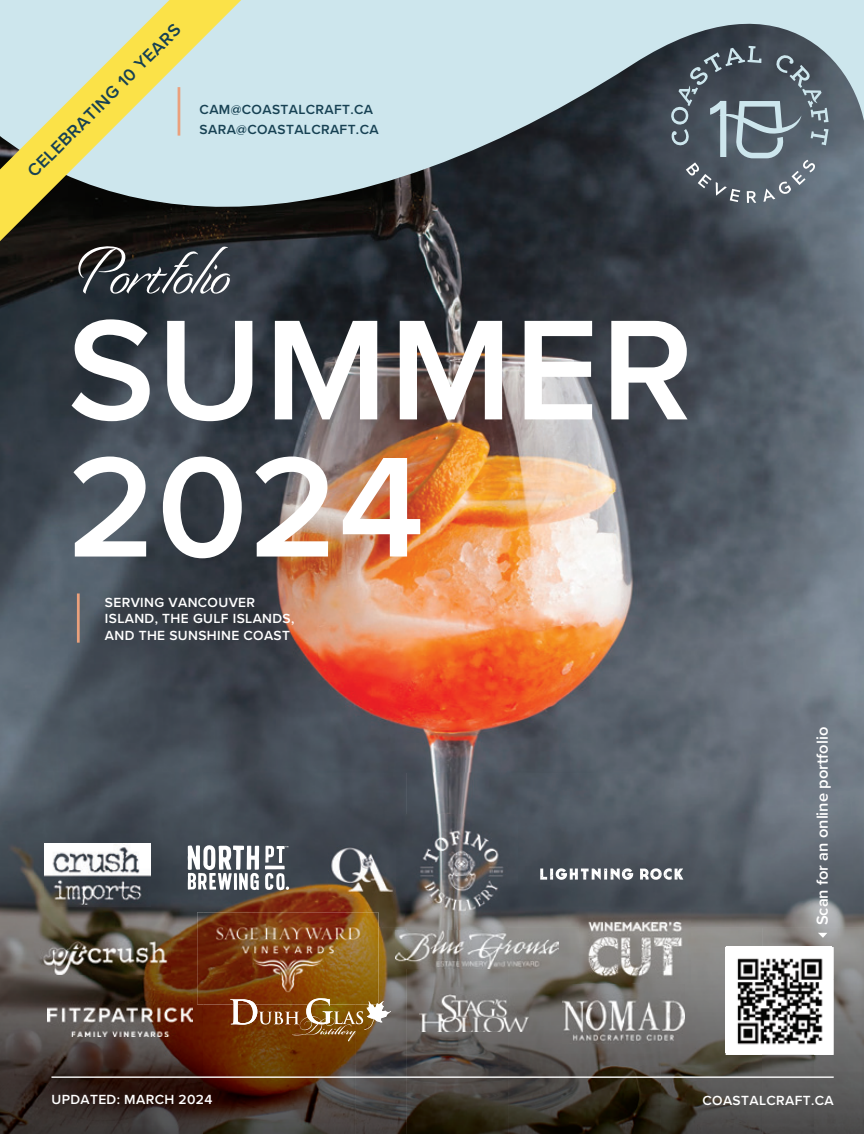
<style>
.page{position:relative;width:864px;height:1134px;background:#fff}
.page>*{position:absolute;margin:0;border:0;box-sizing:border-box;transform-origin:0 0}
.t1{font:600 147.75px/137.1px "Proxima Nova";letter-spacing:.01em;color:#fff}
.t2{font:70.35px "Recherche";color:#fff}
.t3{font:600 17.85px "Proxima Nova";color:#174153}
.t4{font:600 16.5px "Proxima Nova";color:#fff}
.t5{font:600 13.65px/16.5px "Proxima Nova";letter-spacing:.025em;color:#fff}
.t6{font:600 13.65px/19.2px "Proxima Nova";letter-spacing:.025em;color:#174153}
</style>
<div class="page">
<img style="left:0;top:274px;width:864px;height:498px">
<img style="left:0;top:772px;width:203px;height:362px">
<img style="left:203px;top:772px;width:203px;height:154px">
<img style="left:406px;top:772px;width:458px;height:52px">
<img style="left:517px;top:824px;width:347px;height:103px">
<img style="left:356px;top:926px;width:254px;height:208px">
<img style="left:661px;top:927px;width:101px;height:207px">
<img style="left:762px;top:927px;width:102px;height:52px">
<img style="left:203px;top:1005px;width:153px;height:129px">
<img style="left:610px;top:983px;width:51px;height:151px">
<img style="left:814px;top:979px;width:50px;height:155px">
<img style="left:762px;top:1055px;width:52px;height:79px">
<svg style="left:319px;top:0;width:545px;height:274px;background:#75848b"></svg>
<img style="left:48px;top:1002px;width:144px;height:34px">
<img style="left:395px;top:931px;width:164px;height:37px">
<img style="left:420px;top:995px;width:109px;height:37px">
<img style="left:580px;top:909px;width:110px;height:74px">
<img style="left:562px;top:985px;width:123px;height:58px">
<svg style="left:640px;top:868px;width:43px;height:12px"></svg>
<svg style="left:540px;top:868px;width:93px;height:12px"></svg>
<hr style="left:77px;top:593px;width:3px;height:50px;background:#eaa07c">
<svg style="left:818px;top:933px;width:9px;height:5px"></svg>
<hr style="left:51px;top:1076px;width:783px;height:2px;background:#fff">
<img style="left:329px;top:845px;width:66px;height:52px">
<img style="left:197px;top:912px;width:181px;height:93px">
<svg style="left:230px;top:998px;width:161px;height:43px;background:#8f6334"></svg>
<img style="left:308px;top:998px;width:22px;height:7px">
<img style="left:230px;top:999px;width:25px;height:6px">
<img style="left:45px;top:844px;width:106px;height:62px">
<img style="left:41px;top:941px;width:129px;height:34px">
<svg style="left:0;top:0;width:319px;height:314px;background:#949d8b"></svg>
<svg style="left:188px;top:845px;width:71px;height:45px"></svg>
<svg style="left:265px;top:846px;width:24px;height:44px"></svg>
<img style="left:406px;top:815px;width:111px;height:111px">
<svg style="left:671px;top:46px;width:158px;height:157px;background:#5d6973"></svg>
<img style="left:726px;top:947px;width:107px;height:108px">
<img style="left:726px;top:947px;width:106px;height:105px">
<h3 class="t3" style="left:21px;top:165px;width:210px;rotate:-45deg">CELEBRATING 10 YEARS</h3>
<p class="t6" style="left:200px;top:100px;width:181px">CAM@COASTALCRAFT.CA<br>SARA@COASTALCRAFT.CA</p>
<h2 class="t2" style="left:78px;top:228px;width:153px">Portfolio</h2>
<h1 class="t1" style="left:67px;top:297px;width:628px">SUMMER<br>2024</h1>
<p class="t5" style="left:105px;top:594px;width:191px">SERVING VANCOUVER<br>ISLAND, THE GULF ISLANDS,<br>AND THE SUNSHINE COAST</p>
<p class="t4" style="left:810px;top:925px;width:200px;rotate:-90deg">Scan for an online portfolio</p>
<p class="t5" style="left:51px;top:1091px;width:162px">UPDATED: MARCH 2024</p>
<p class="t5" style="left:702px;top:1091px;width:133px">COASTALCRAFT.CA</p>
</div>
